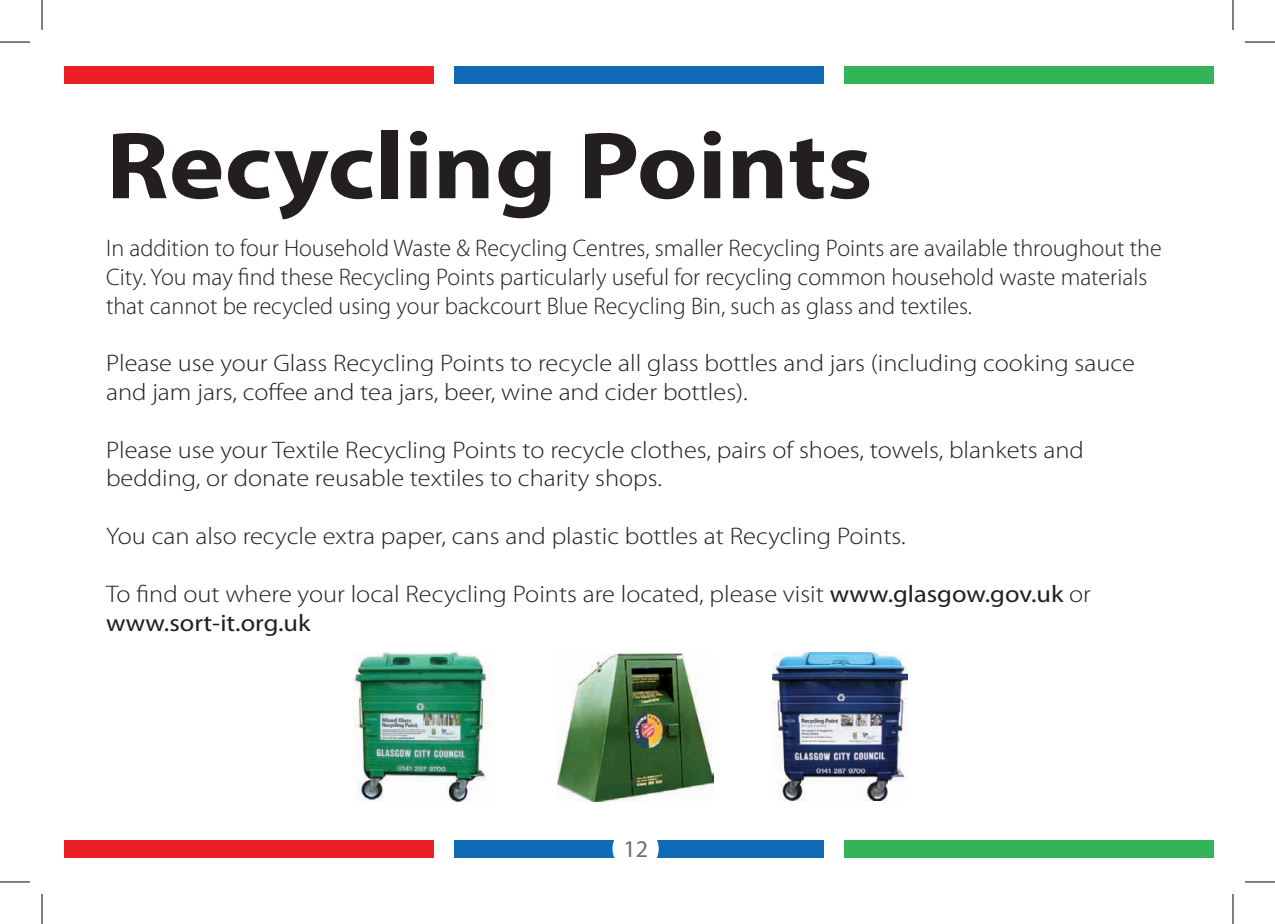
<style>
.page{position:relative;width:1275px;height:924px;background:#fff}
.page>*{position:absolute;margin:0;border:0;box-sizing:border-box;transform-origin:0 0}
.t1{font:700 96px "Myriad Pro";color:#231f20;scale:1.1 1}
.t2{font:300 24px/28.8px "Myriad Pro";color:#231f20;scale:1.1 1}
.t3{font:300 24px/28.8px "Myriad Pro";color:#231f20}
.t4{font:24px "Myriad Pro";color:#6d6f71}
.s1{font-weight:400}
</style>
<div class="page">
<div style="left:65px;top:66px;width:369px;height:18px;background:#ed1f26"></div>
<div style="left:844px;top:66px;width:369px;height:18px;background:#32b457"></div>
<div style="left:454px;top:66px;width:370px;height:18px;background:#106bb6"></div>
<div style="left:65px;top:839px;width:369px;height:18px;background:#ed1f26"></div>
<div style="left:844px;top:839px;width:369px;height:18px;background:#32b457"></div>
<div style="left:454px;top:839px;width:370px;height:18px;background:#106bb6"></div>
<img style="left:354px;top:652px;width:139px;height:149px">
<img style="left:772px;top:652px;width:135px;height:147px">
<img style="left:558px;top:653px;width:156px;height:147px">
<div style="left:612px;top:825px;width:46px;height:46px;background:#fff;border-radius:50%"></div>
<hr style="left:0;top:42px;width:30px;height:1px;background:#000">
<hr style="left:1245px;top:42px;width:30px;height:1px;background:#000">
<hr style="left:0;top:881px;width:30px;height:1px;background:#000">
<hr style="left:1245px;top:881px;width:30px;height:1px;background:#000">
<hr style="left:42px;top:0;width:1px;height:30px;background:#000">
<hr style="left:42px;top:893px;width:1px;height:30px;background:#000">
<hr style="left:1232px;top:0;width:1px;height:30px;background:#000">
<hr style="left:1232px;top:893px;width:1px;height:30px;background:#000">
<h1 class="t1" style="left:106px;top:112px;width:698px">Recycling Points</h1>
<p class="t3" style="left:106px;top:234px;width:1057px">In addition to four Household Waste &amp; Recycling Centres, smaller Recycling Points are available throughout the<br>City. You may find these Recycling Points particularly useful for recycling common household waste materials that cannot be recycled using your backcourt Blue Recycling Bin, such as glass and textiles.</p>
<p class="t2" style="left:106px;top:349px;width:937px">Please use your Glass Recycling Points to recycle all glass bottles and jars (including cooking sauce and jam jars, coffee and tea jars, beer, wine and cider bottles).</p>
<p class="t2" style="left:106px;top:435px;width:890px">Please use your Textile Recycling Points to recycle clothes, pairs of shoes, towels, blankets and bedding, or donate reusable textiles to charity shops.</p>
<p class="t2" style="left:106px;top:522px;width:728px">You can also recycle extra paper, cans and plastic bottles at Recycling Points.</p>
<p class="t2" style="left:106px;top:579px;width:897px">To find out where your local Recycling Points are located, please visit <span class="s1">www.glasgow.gov.uk</span> or <span class="s1">www.sort-it.org.uk</span></p>
<p class="t4" style="left:623px;top:835px;width:26px">12</p>
</div>
